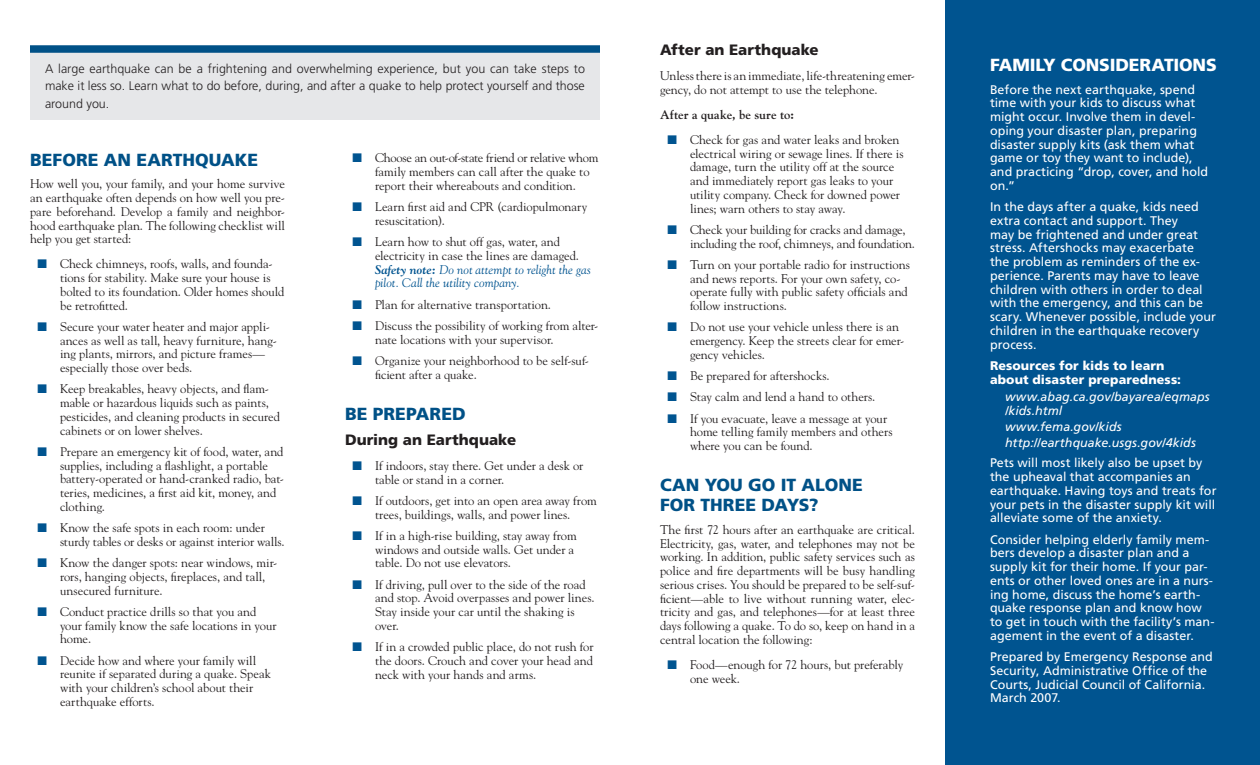
<style>
.page{position:relative;width:1260px;height:765px;background:#fff}
.page>*{position:absolute;margin:0;border:0;box-sizing:border-box;transform-origin:0 0}
.Heading2_AllCaps_Blu{font:900 17.5px/20px "Frutiger LT Std";letter-spacing:.005em;color:#005187}
.Heading2_AllCaps_Blu-2{font:900 17.5px "Frutiger LT Std";letter-spacing:-.01em;color:#fff}
.Subhead_U_L_Blacks{font:900 15px "Frutiger LT Std";color:#231f20}
.bullets_Text{font:12.5px/13.8px "Goudy Std";letter-spacing:-.005em;color:#231f20}
.Body_Text{font:12.5px/13.8px "Frutiger LT Std";letter-spacing:.005em;color:#fff}
.Body_Text-2{font:12.5px/13.8px "Goudy Std";letter-spacing:-.005em;color:#231f20;text-align:justify}
.Top_BodyText_withRul{font:300 12.5px/17.5px "Frutiger LT Std";color:#231f20;text-align:justify}
.Body_Text-3{font:italic 12.5px/13.8px "Frutiger LT Std";letter-spacing:.005em;color:#fff}
.Body_Text-4{font:900 12.5px/13.8px "Frutiger LT Std";letter-spacing:.01em;color:#fff}
.Body_Text-5{font:700 12.5px "Goudy Std";color:#231f20}
.s1{color:#005490}
.s2{font-weight:700;font-style:italic;color:#005490}
.s3{font-style:italic;color:#005490}
</style>
<div class="page">
<div style="left:30px;top:51px;width:570px;height:69px;background:#e6e7e9"></div>
<div style="left:30px;top:45px;width:570px;height:8px;background:#005187"></div>
<div style="left:945px;top:0;width:315px;height:765px;background:#005490"></div>
<p class="Subhead_U_L_Blacks" style="left:660px;top:41px;width:160px">After an Earthquake</p>
<p class="Body_Text-2" style="left:660px;top:69px;width:257px">Unlessthere is an immediate, life-threatening emer&shy;gency, do not attempt to use the telephone.</p>
<p class="Body_Text-5" style="left:660px;top:107px;width:136px">After a quake, be sure to:</p>
<p class="bullets_Text" style="left:690px;top:133px;width:215px;text-indent:-22px"><span class="s1">■</span> Check for gas and water leaks and broken electrical wiring or sewage lines. If there is damage, turn the utility off at the source and immediately report gas leaks to your utility company. Check for downed power lines; warn others to stay away.</p>
<p class="bullets_Text" style="left:690px;top:223px;width:226px;text-indent:-22px"><span class="s1">■</span> Check your building for cracks and damage, including the roof, chimneys, and foundation.</p>
<p class="bullets_Text" style="left:690px;top:258px;width:222px;text-indent:-22px"><span class="s1">■</span> Turn on your portable radio for instructions and news reports. For your own safety, co&shy;operate fully with public safety officials and follow instructions.</p>
<p class="bullets_Text" style="left:690px;top:320px;width:216px;text-indent:-22px"><span class="s1">■</span> Do not use your vehicle unless there is an emergency. Keep the streets clear for emer&shy;gency vehicles.</p>
<p class="bullets_Text" style="left:668px;top:369px;width:164px"><span class="s1">■</span> Be prepared for aftershocks.</p>
<p class="bullets_Text" style="left:668px;top:390px;width:209px"><span class="s1">■</span> Stay calm and lend a hand to others.</p>
<p class="bullets_Text" style="left:690px;top:411px;width:204px;text-indent:-22px"><span class="s1">■</span> If you evacuate, leave a message at your home telling family members and others where you can be found.</p>
<p class="Heading2_AllCaps_Blu" style="left:660px;top:475px;width:204px">Can You Go It Alone<br>For Three Days?</p>
<p class="Body_Text-2" style="left:660px;top:523px;width:257px">The first 72 hours after an earthquake are critical.<br>Electricity, gas, water, and telephones may not be working. In addition, public safety services such as police and fire departments will be busy handling serious crises. You should be prepared to be self-suf&shy;ficient—able to live without running water, elec&shy;tricity and gas, and telephones—for at least three days following a quake. To do so, keep on hand in a central location the following:</p>
<p class="bullets_Text" style="left:690px;top:658px;width:215px;text-indent:-22px"><span class="s1">■</span> Food—enough for 72 hours, but preferably one week.</p>
<p class="Top_BodyText_withRul" style="left:45px;top:60px;width:541px">A large earthquake can be a frightening and overwhelming experience, but you can take steps to make it less so. Learn what to do before, during, and after a quake to help protect yourself and those around you.</p>
<p class="Heading2_AllCaps_Blu-2" style="left:990px;top:54px;width:228px">Family Considerations</p>
<p class="Body_Text" style="left:990px;top:82px;width:220px">Before the next earthquake, spend time with your kids to discuss what might occur. Involve them in devel&shy;oping your disaster plan, preparing disaster supply kits (ask them what game or toy they want to include), and practicing “drop, cover, and hold on.”</p>
<p class="Body_Text" style="left:990px;top:200px;width:228px">In the days after a quake, kids need extra contact and support. They<br>may be frightened and under great stress. Aftershocks may exacerbate the problem as reminders of the ex&shy;perience. Parents may have to leave children with others in order to deal with the emergency, and this can be scary. Whenever possible, include your children in the earthquake recovery process.</p>
<p class="Body_Text-4" style="left:990px;top:359px;width:193px">Resources for kids to learn about disaster preparedness:</p>
<p class="Body_Text-3" style="left:1005px;top:390px;width:206px">www.abag.ca.gov/bayarea/eqmaps /kids.html</p>
<p class="Body_Text-3" style="left:1005px;top:420px;width:118px">www.fema.gov/kids</p>
<p class="Body_Text-3" style="left:1005px;top:436px;width:192px">http://earthquake.usgs.gov/4kids</p>
<p class="Body_Text" style="left:990px;top:456px;width:228px">Pets will most likely also be upset by the upheaval that accompanies an earthquake. Having toys and treats for your pets in the disaster supply kit will alleviate some of the anxiety.</p>
<p class="Body_Text" style="left:990px;top:532px;width:226px">Consider helping elderly family mem&shy;bers develop a disaster plan and a supply kit for their home. If your par&shy;ents or other loved ones are in a nurs&shy;ing home, discuss the home’s earth&shy;quake response plan and know how to get in touch with the facility’s man&shy;agement in the event of a disaster.</p>
<p class="Body_Text" style="left:990px;top:650px;width:224px">Prepared by Emergency Response and<br>Security, Administrative Office of the<br>Courts, Judicial Council of California.<br>March 2007.</p>
<p class="bullets_Text" style="left:375px;top:151px;width:225px;text-indent:-22px"><span class="s1">■</span> Choose an out-of-state friend or relative whom family members can call after the quake to report their whereabouts and condition.</p>
<p class="bullets_Text" style="left:375px;top:200px;width:214px;text-indent:-22px"><span class="s1">■</span> Learn first aid and CPR (cardiopulmonary resuscitation).</p>
<p class="bullets_Text" style="left:375px;top:235px;width:218px;text-indent:-22px"><span class="s1">■</span> Learn how to shut off gas, water, and electricity in case the lines are damaged.<br><span class="s2">Safety note:</span> <span class="s3">Do not attempt to relight the gas pilot. Call the utility company.</span></p>
<p class="bullets_Text" style="left:352px;top:297px;width:200px"><span class="s1">■</span> Plan for alternative transportation.</p>
<p class="bullets_Text" style="left:375px;top:318px;width:225px;text-indent:-22px"><span class="s1">■</span> Discuss the possibility of working from alter&shy;nate locations with your supervisor.</p>
<p class="bullets_Text" style="left:375px;top:353px;width:216px;text-indent:-22px"><span class="s1">■</span> Organize your neighborhood to be self-suf&shy;ficient after a quake.</p>
<p class="Heading2_AllCaps_Blu" style="left:345px;top:404px;width:120px">Be Prepared</p>
<p class="Subhead_U_L_Blacks" style="left:345px;top:430px;width:173px">During an Earthquake</p>
<p class="bullets_Text" style="left:375px;top:458px;width:210px;text-indent:-22px"><span class="s1">■</span> If indoors, stay there. Get under a desk or table or stand in a corner.</p>
<p class="bullets_Text" style="left:352px;top:493px;width:246px;text-align:center"><span class="s1">■</span> If outdoors, get into an open area away from trees, buildings, walls, and power lines.</p>
<p class="bullets_Text" style="left:375px;top:528px;width:203px;text-indent:-22px"><span class="s1">■</span> If in a high-rise building, stay away from windows and outside walls. Get under a table. Do not use elevators.</p>
<p class="bullets_Text" style="left:375px;top:577px;width:221px;text-indent:-22px"><span class="s1">■</span> If driving, pull over to the side of the road and stop. Avoid overpasses and power lines.<br>Stay inside your car until the shaking is over.</p>
<p class="bullets_Text" style="left:375px;top:640px;width:220px;text-align:justify;text-indent:-22px"><span class="s1">■</span> If in a crowded public place, do not rush for the doors. Crouch and cover your head and neck with your hands and arms.</p>
<p class="Heading2_AllCaps_Blu" style="left:30px;top:150px;width:230px">Before an Earthquake</p>
<p class="Body_Text-2" style="left:30px;top:177px;width:257px">How well you, your family, and your home survive an earthquake often depends on how well you pre&shy;pare beforehand. Develop a family and neighbor&shy;hood earthquake plan. The following checklist will help you get started:</p>
<p class="bullets_Text" style="left:60px;top:257px;width:226px;text-indent:-22px"><span class="s1">■</span> Check chimneys, roofs, walls, and founda&shy;tions for stability. Make sure your house is bolted to its foundation. Older homes should be retrofitted.</p>
<p class="bullets_Text" style="left:60px;top:320px;width:219px;text-indent:-22px"><span class="s1">■</span> Secure your water heater and major appli&shy;ances as well as tall, heavy furniture, hang&shy;ing plants, mirrors, and picture frames— especially those over beds.</p>
<p class="bullets_Text" style="left:60px;top:382px;width:222px;text-indent:-22px"><span class="s1">■</span> Keep breakables, heavy objects, and flam&shy;mable or hazardous liquids such as paints, pesticides, and cleaning products in secured cabinets or on lower shelves.</p>
<p class="bullets_Text" style="left:60px;top:445px;width:225px;text-indent:-22px"><span class="s1">■</span> Prepare an emergency kit of food, water, and supplies, including a flashlight, a portable battery-operated or hand-cranked radio, bat&shy;teries, medicines, a first aid kit, money, and clothing.</p>
<p class="bullets_Text" style="left:60px;top:521px;width:226px;text-indent:-22px"><span class="s1">■</span> Know the safe spots in each room: under sturdy tables or desks or against interior walls.</p>
<p class="bullets_Text" style="left:60px;top:556px;width:219px;text-indent:-22px"><span class="s1">■</span> Know the danger spots: near windows, mir&shy;rors, hanging objects, fireplaces, and tall, unsecured furniture.</p>
<p class="bullets_Text" style="left:60px;top:605px;width:218px;text-indent:-22px"><span class="s1">■</span> Conduct practice drills so that you and your family know the safe locations in your home.</p>
<p class="bullets_Text" style="left:60px;top:653px;width:213px;text-indent:-22px"><span class="s1">■</span> Decide how and where your family will reunite if separated during a quake. Speak with your children’s school about their earthquake efforts.</p>
</div>
